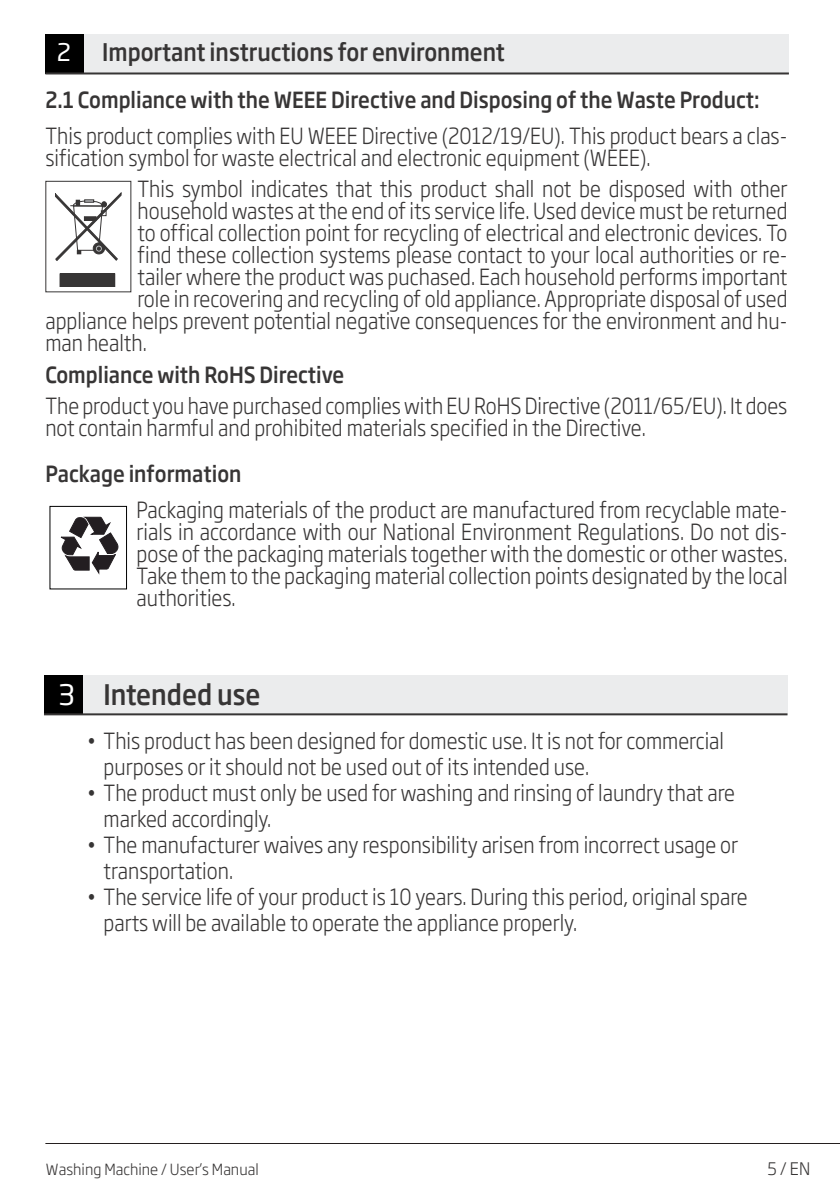
<style>
.page{position:relative;width:840px;height:1191px;background:#fff}
.page>*{position:absolute;margin:0;border:0;box-sizing:border-box;transform-origin:0 0}
.t1{font:500 28px "Soho Gothic Pro";color:#373535;scale:.88 1}
.t2{font:500 24px "Soho Gothic Pro";color:#373535;scale:.88 1}
.t3{font:24px "Soho Gothic Pro";color:#fff}
.t4{font:300 22px/22px "Soho Gothic Pro";color:#373535;scale:.88 1}
.t5{font:500 22px "Soho Gothic Pro";color:#373535;scale:.88 1}
.t6{font:300 17.2px "Soho Gothic Pro";color:#373535;scale:.95 1}
.t7{font:300 15.2px "Soho Gothic Pro";color:#373535;scale:.95 1}
.s1{font-weight:400;color:#fff}
</style>
<div class="page">
<hr style="left:45px;top:1143px;width:794px;height:1px;background:#241f1f">
<div style="left:45px;top:34px;width:40px;height:40px;background:#000"></div>
<div style="left:85px;top:34px;width:703px;height:40px;background:#ebeced"></div>
<hr style="left:45px;top:72px;width:743px;height:2px;background:#373535">
<div style="left:44px;top:675px;width:39px;height:39px;background:#000"></div>
<div style="left:83px;top:675px;width:704px;height:39px;background:#ebeced"></div>
<hr style="left:44px;top:713px;width:743px;height:2px;background:#373535">
<div style="left:60px;top:274px;width:55px;height:12px;background:#373535"></div>
<svg style="left:55px;top:193px;width:66px;height:67px"></svg>
<svg style="left:49px;top:505px;width:78px;height:70px"></svg>
<div style="left:49px;top:506px;width:78px;height:83px;border:1px solid #000"></div>
<p class="t3" style="left:57px;top:34px;width:16px">2</p>
<p class="t2" style="left:102px;top:34px;width:459px">Important instructions for environment</p>
<p class="t5" style="left:45px;top:83px;width:812px">2.1 Compliance with the WEEE Directive and Disposing of the Waste Product:</p>
<p class="t4" style="left:45px;top:124px;width:844px">This product complies with EU WEEE Directive (2012/19/EU). This product bears a clas&shy;sification symbol for waste electrical and electronic equipment (WEEE).</p>
<p class="t4" style="left:137px;top:176px;width:739px">This symbol indicates that this product shall not be disposed with other</p>
<p class="t4" style="left:137px;top:198px;width:739px">household wastes at the end of its service life. Used device must be returned</p>
<p class="t4" style="left:137px;top:220px;width:739px">to offical collection point for recycling of electrical and electronic devices. To</p>
<p class="t4" style="left:137px;top:242px;width:739px">find these collection systems please contact to your local authorities or re-</p>
<p class="t4" style="left:137px;top:264px;width:739px">tailer where the product was puchased. Each household performs important</p>
<p class="t4" style="left:137px;top:286px;width:739px">role in recovering and recycling of old appliance. Appropriate disposal of used</p>
<p class="t4" style="left:45px;top:308px;width:844px">appliance helps prevent potential negative consequences for the environment and hu-</p>
<p class="t4" style="left:45px;top:330px;width:117px">man health.</p>
<p class="t5" style="left:45px;top:358px;width:341px">Compliance with RoHS Directive</p>
<p class="t4" style="left:45px;top:393px;width:844px">The product you have purchased complies with EU RoHS Directive (2011/65/EU). It does not contain harmful and prohibited materials specified in the Directive.</p>
<p class="t5" style="left:45px;top:456px;width:224px">Package information</p>
<p class="t4" style="left:136px;top:497px;width:740px;text-align:justify">Packaging materials of the product are manufactured from recyclable mate&shy;rials in accordance with our National Environment Regulations. Do not dis&shy;pose of the packaging materials together with the domestic or other wastes.<br>Take them to the packaging material collection points designated by the local authorities.</p>
<p class="t1" style="left:58px;top:673px;width:231px"><span class="s1">3</span> Intended use</p>
<p class="t4" style="left:103px;top:726px;width:706px;line-height:26px;text-indent:-17px">• This product has been designed for domestic use. It is not for commercial purposes or it should not be used out of its intended use.</p>
<p class="t4" style="left:103px;top:778px;width:718px;line-height:26px;text-indent:-17px">• The product must only be used for washing and rinsing of laundry that are marked accordingly.</p>
<p class="t4" style="left:103px;top:830px;width:722px;line-height:26px;text-indent:-17px">• The manufacturer waives any responsibility arisen from incorrect usage or transportation.</p>
<p class="t4" style="left:103px;top:882px;width:733px;line-height:26px;text-indent:-17px">• The service life of your product is 10 years. During this period, original spare parts will be available to operate the appliance properly.</p>
<p class="t7" style="left:46px;top:1157px;width:225px">Washing Machine / User’s Manual</p>
<p class="t6" style="left:767px;top:1155px;width:47px">5 / EN</p>
</div>
